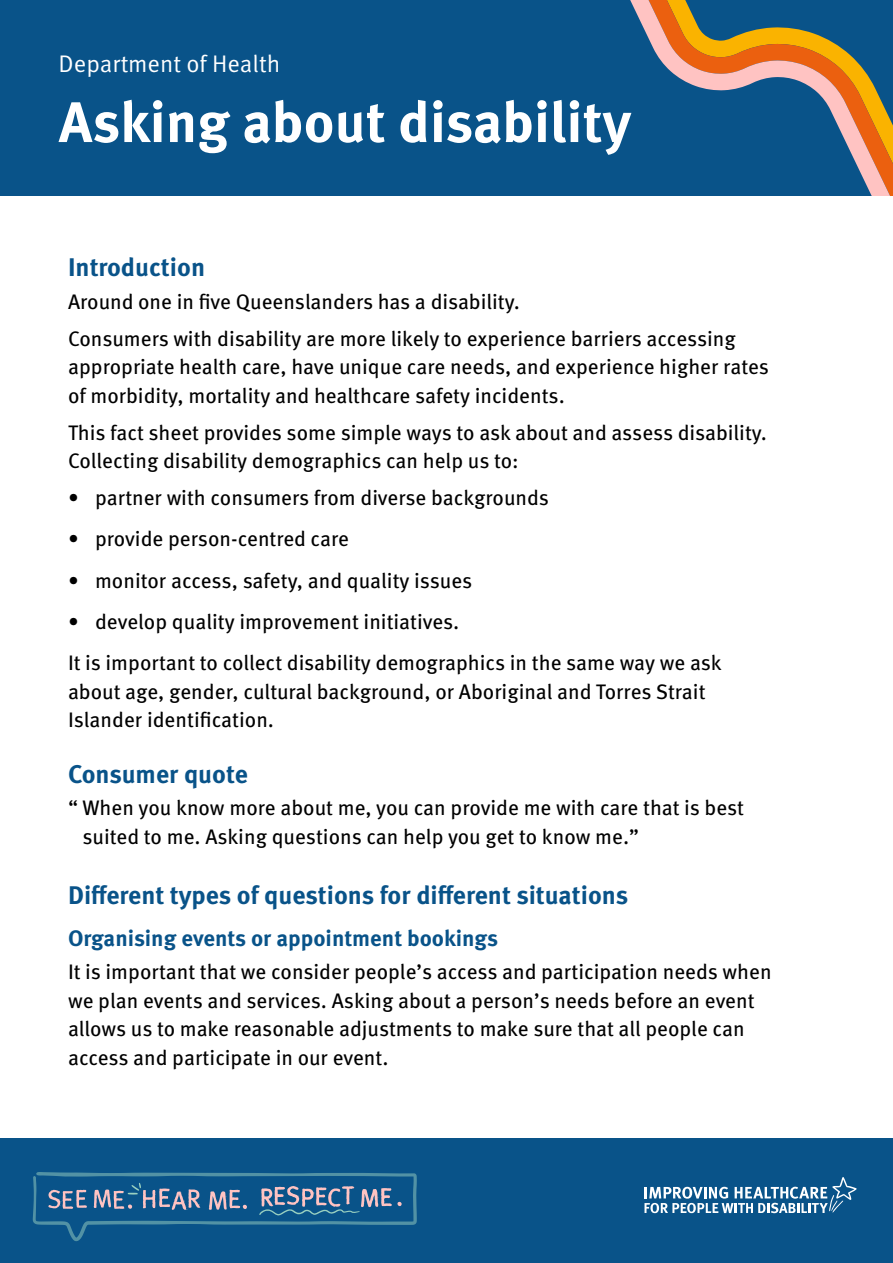
<style>
.page{position:relative;width:893px;height:1263px;background:#fff}
.page>*{position:absolute;margin:0;border:0;box-sizing:border-box;transform-origin:0 0}
.t1{font:700 57px "Meta Pro";color:#fff}
.t2{font:700 25.5px "Meta Pro";color:#095389}
.t3{font:24px "Meta Pro Norm";color:#fff}
.t4{font:700 22.5px "Meta Pro";color:#095389}
.t5{font:21px/28.5px "Meta Pro";color:#000}
</style>
<div class="page">
<div style="left:0;top:1138px;width:893px;height:125px;background:#095389"></div>
<div style="left:0;top:0;width:893px;height:196px;background:#095389"></div>
<svg style="left:630px;top:0;width:263px;height:196px"></svg>
<svg style="left:33px;top:1172px;width:384px;height:69px"></svg>
<svg style="left:644px;top:1177px;width:213px;height:36px"></svg>
<p class="t3" style="left:59px;top:46px;width:223px">Department of Health</p>
<h1 class="t1" style="left:59px;top:78px;width:574px">Asking about disability</h1>
<p class="t2" style="left:68px;top:247px;width:139px">Introduction</p>
<p class="t5" style="left:68px;top:281px;width:669px;line-height:37px">Around one in five Queenslanders has a disability.<br>Consumers with disability are more likely to experience barriers accessing</p>
<p class="t5" style="left:68px;top:351px;width:702px">appropriate health care, have unique care needs, and experience higher rates of morbidity, mortality and healthcare safety incidents.</p>
<p class="t5" style="left:68px;top:417px;width:700px">This fact sheet provides some simple ways to ask about and assess disability.<br>Collecting disability demographics can help us to:</p>
<p class="t5" style="left:68px;top:482px;width:482px">• partner with consumers from diverse backgrounds</p>
<p class="t5" style="left:68px;top:523px;width:282px">• provide person-centred care</p>
<p class="t5" style="left:68px;top:565px;width:406px">• monitor access, safety, and quality issues</p>
<p class="t5" style="left:68px;top:599px;width:655px;line-height:41.2px">• develop quality improvement initiatives.<br>It is important to collect disability demographics in the same way we ask</p>
<p class="t5" style="left:68px;top:676px;width:639px">about age, gender, cultural background, or Aboriginal and Torres Strait<br>Islander identification.</p>
<p class="t2" style="left:68px;top:754px;width:181px">Consumer quote</p>
<p class="t5" style="left:83px;top:792px;width:663px;text-indent:-14px">“ When you know more about me, you can provide me with care that is best suited to me. Asking questions can help you get to know me.”</p>
<p class="t2" style="left:68px;top:875px;width:562px">Different types of questions for different situations</p>
<p class="t4" style="left:68px;top:921px;width:432px">Organising events or appointment bookings</p>
<p class="t5" style="left:68px;top:956px;width:705px">It is important that we consider people’s access and participation needs when we plan events and services. Asking about a person’s needs before an event allows us to make reasonable adjustments to make sure that all people can access and participate in our event.</p>
</div>
